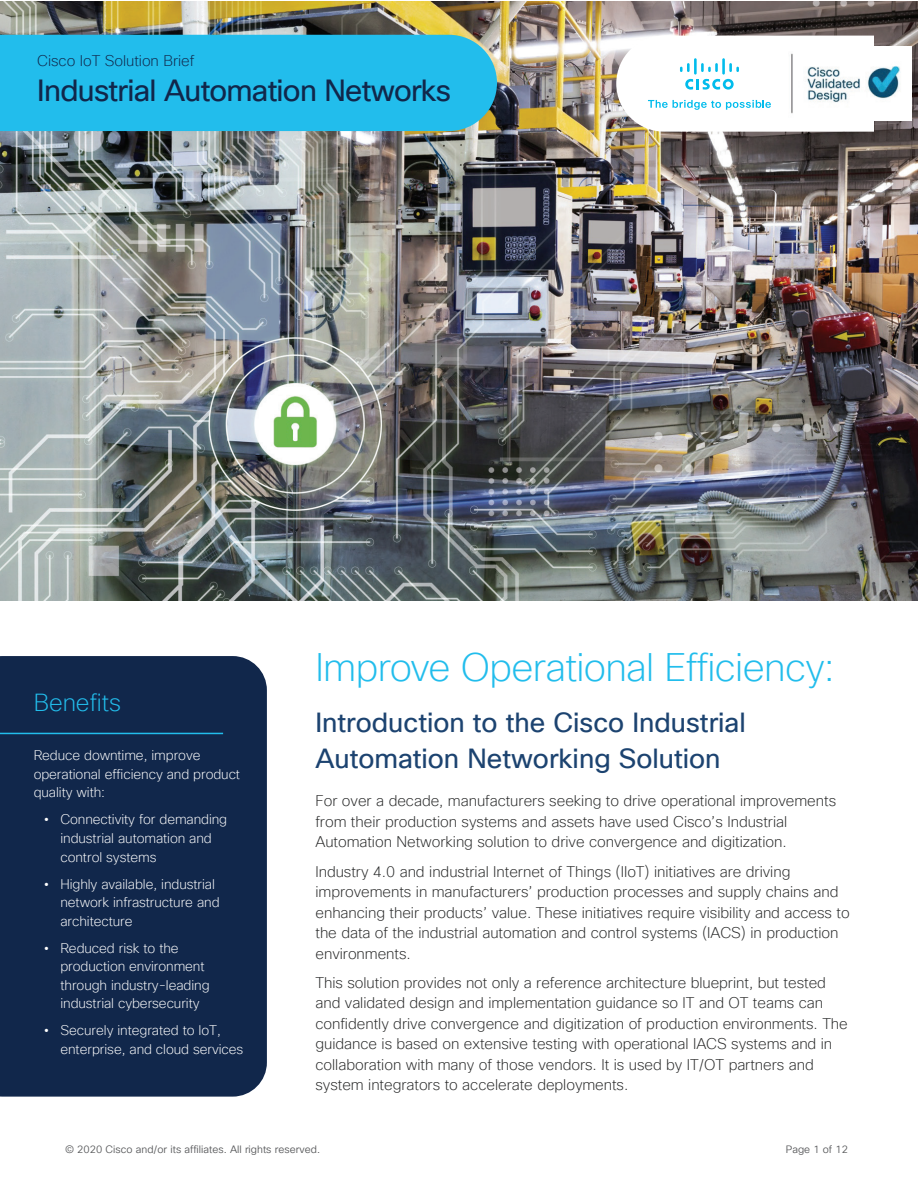
<style>
.page{position:relative;width:918px;height:1188px;background:#fff}
.page>*{position:absolute;margin:0;border:0;box-sizing:border-box;transform-origin:0 0}
.t1{font:200 38.85px "Cisco Sans TT";letter-spacing:-.02em;color:#22bdec}
.t2{font:29.85px "Cisco Sans TT";letter-spacing:-.025em;color:#11274b}
.t3{font:27px/36.8px "Cisco Sans TT";color:#1c4370}
.t4{font:200 24.15px "Cisco Sans TT";letter-spacing:-.005em;color:#22bdec}
.t5{font:200 15.15px/20.4px "Cisco Sans TT";letter-spacing:-.005em;color:#252626}
.t6{font:200 15.15px "Cisco Sans TT";letter-spacing:-.005em;color:#11274b}
.t7{font:200 13.65px/18.6px "Cisco Sans TT";letter-spacing:-.005em;color:#fff}
.t8{font:200 13.65px "Cisco Sans TT";letter-spacing:-.005em;color:#252626}
.t9{font:10.5px "Cisco Sans TT Light";letter-spacing:.005em;color:#58595b}
</style>
<div class="page">
<div style="left:0;top:656px;width:267px;height:441px;background:#11274b"></div>
<hr style="left:0;top:733px;width:223px;height:1px;background:#22bdec">
<img style="left:0;top:2px;width:918px;height:599px">
<img style="left:873px;top:47px;width:38px;height:74px">
<div style="left:0;top:35px;width:497px;height:96px;background:#22bdec"></div>
<svg style="left:616px;top:36px;width:257px;height:96px"></svg>
<p class="t8" style="left:65px;top:48px;width:143px">Cisco IoT Solution Brief</p>
<p class="t6" style="left:37px;top:51px;width:159px">Cisco IoT Solution Brief</p>
<p class="t2" style="left:37px;top:71px;width:415px">Industrial Automation Networks</p>
<p class="t4" style="left:34px;top:687px;width:89px">Benefits</p>
<p class="t7" style="left:34px;top:747px;width:208px">Reduce downtime, improve operational efficiency and product quality with:</p>
<p class="t7" style="left:60px;top:811px;width:168px;text-indent:-16px">• Connectivity for demanding industrial automation and control systems</p>
<p class="t7" style="left:60px;top:875px;width:161px;text-indent:-16px">• Highly available, industrial network infrastructure and architecture</p>
<p class="t7" style="left:60px;top:939px;width:151px;text-indent:-16px">• Reduced risk to the production environment through industry-leading industrial cybersecurity</p>
<p class="t7" style="left:60px;top:1022px;width:184px;text-indent:-16px">• Securely integrated to IoT, enterprise, and cloud services</p>
<p class="t1" style="left:315px;top:643px;width:521px">Improve Operational Efficiency:</p>
<p class="t3" style="left:315px;top:705px;width:432px">Introduction to the Cisco Industrial<br>Automation Networking Solution</p>
<p class="t5" style="left:315px;top:791px;width:522px">For over a decade, manufacturers seeking to drive operational improvements from their production systems and assets have used Cisco’s Industrial<br>Automation Networking solution to drive convergence and digitization.</p>
<p class="t5" style="left:315px;top:862px;width:536px">Industry 4.0 and industrial Internet of Things (IIoT) initiatives are driving improvements in manufacturers’ production processes and supply chains and enhancing their products’ value. These initiatives require visibility and access to the data of the industrial automation and control systems (IACS) in production environments.</p>
<p class="t5" style="left:315px;top:973px;width:534px">This solution provides not only a reference architecture blueprint, but tested and validated design and implementation guidance so IT and OT teams can confidently drive convergence and digitization of production environments. The guidance is based on extensive testing with operational IACS systems and in collaboration with many of those vendors. It is used by IT/OT partners and system integrators to accelerate deployments.</p>
<p class="t9" style="left:65px;top:1143px;width:257px">© 2020 Cisco and/or its affiliates. All rights reserved.</p>
<p class="t9" style="left:786px;top:1143px;width:64px">Page 1 of 12</p>
</div>
